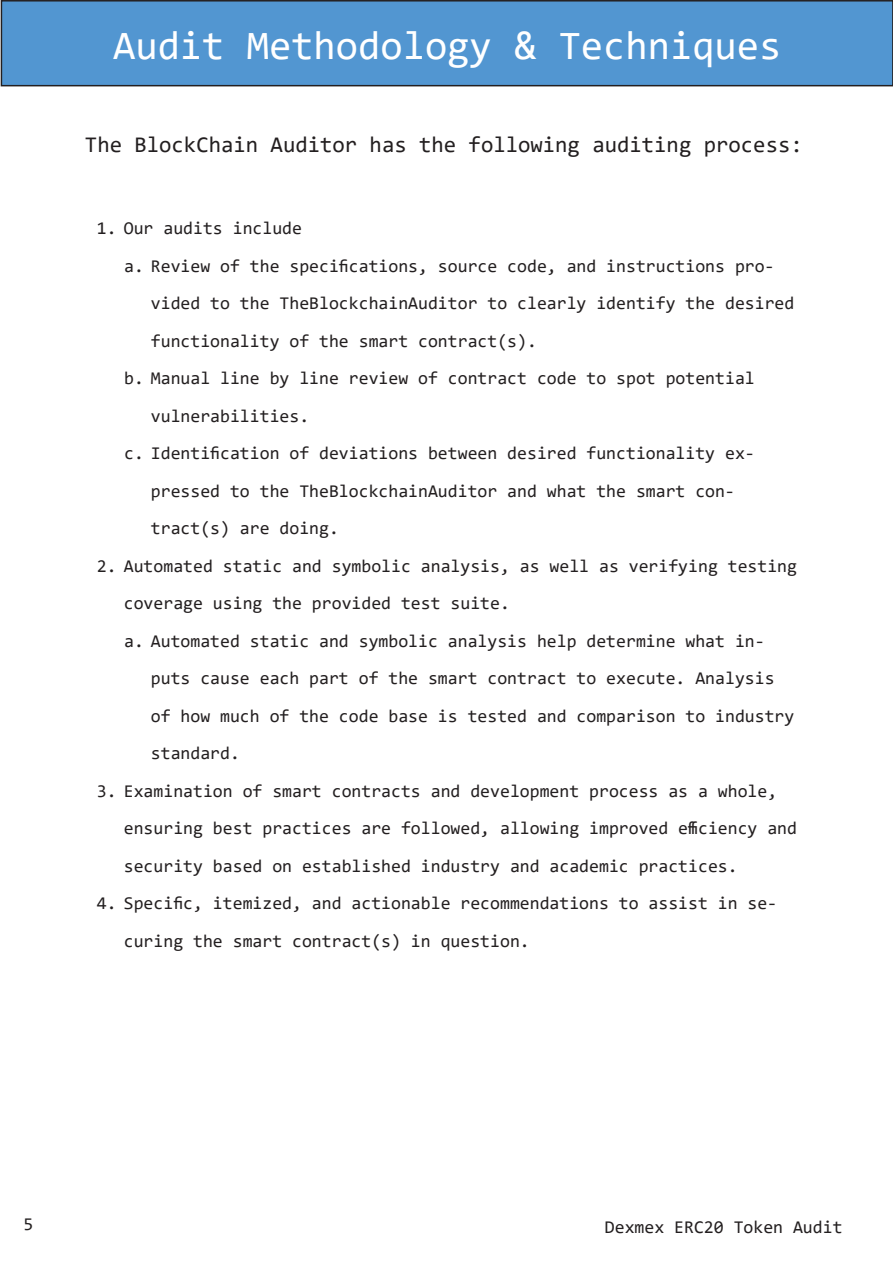
<style>
.page{position:relative;width:893px;height:1263px;background:#fff}
.page>*{position:absolute;margin:0;border:0;box-sizing:border-box;transform-origin:0 0}
.t1{font:40.5px "Consolas";color:#fff}
.t2{font:22.5px "Consolas";color:#231f20}
.t3{font:18px/37.5px "Consolas";color:#231f20}
</style>
<div class="page">
<div style="left:1px;top:1px;width:892px;height:85px;background:#5296d1"></div>
<div style="left:1px;top:0;width:892px;height:86px;border:2px solid #231f20"></div>
<p class="t1" style="left:113px;top:18px;width:670px">Audit Methodology &amp; Techniques</p>
<p class="t2" style="left:85px;top:130px;width:719px">The BlockChain Auditor has the following auditing process:</p>
<p class="t3" style="left:97px;top:209px;width:207px">1. Our audits include</p>
<p class="t3" style="left:151px;top:247px;width:645px;text-indent:-27px">a. Review of the specifications, source code, and instructions pro&shy;vided to the TheBlockchainAuditor to clearly identify the desired functionality of the smart contract(s).</p>
<p class="t3" style="left:151px;top:359px;width:605px;text-indent:-27px">b. Manual line by line review of contract code to spot potential vulnerabilities.</p>
<p class="t3" style="left:151px;top:434px;width:605px;text-indent:-27px">c. Identification of deviations between desired functionality ex&shy;pressed to the TheBlockchainAuditor and what the smart con&shy;tract(s) are doing.</p>
<p class="t3" style="left:124px;top:547px;width:675px;text-indent:-27px">2. Automated static and symbolic analysis, as well as verifying testing coverage using the provided test suite.</p>
<p class="t3" style="left:151px;top:622px;width:645px;text-indent:-27px">a. Automated static and symbolic analysis help determine what in&shy;puts cause each part of the smart contract to execute. Analysis of how much of the code base is tested and comparison to industry standard.</p>
<p class="t3" style="left:124px;top:772px;width:675px;text-indent:-27px">3. Examination of smart contracts and development process as a whole, ensuring best practices are followed, allowing improved efficiency and security based on established industry and academic practices.</p>
<p class="t3" style="left:124px;top:884px;width:655px;text-indent:-27px">4. Specific, itemized, and actionable recommendations to assist in se&shy;curing the smart contract(s) in question.</p>
<p class="t3" style="left:24px;top:1205px;width:11px">5</p>
<p class="t3" style="left:605px;top:1208px;width:239px">Dexmex ERC20 Token Audit</p>
</div>
